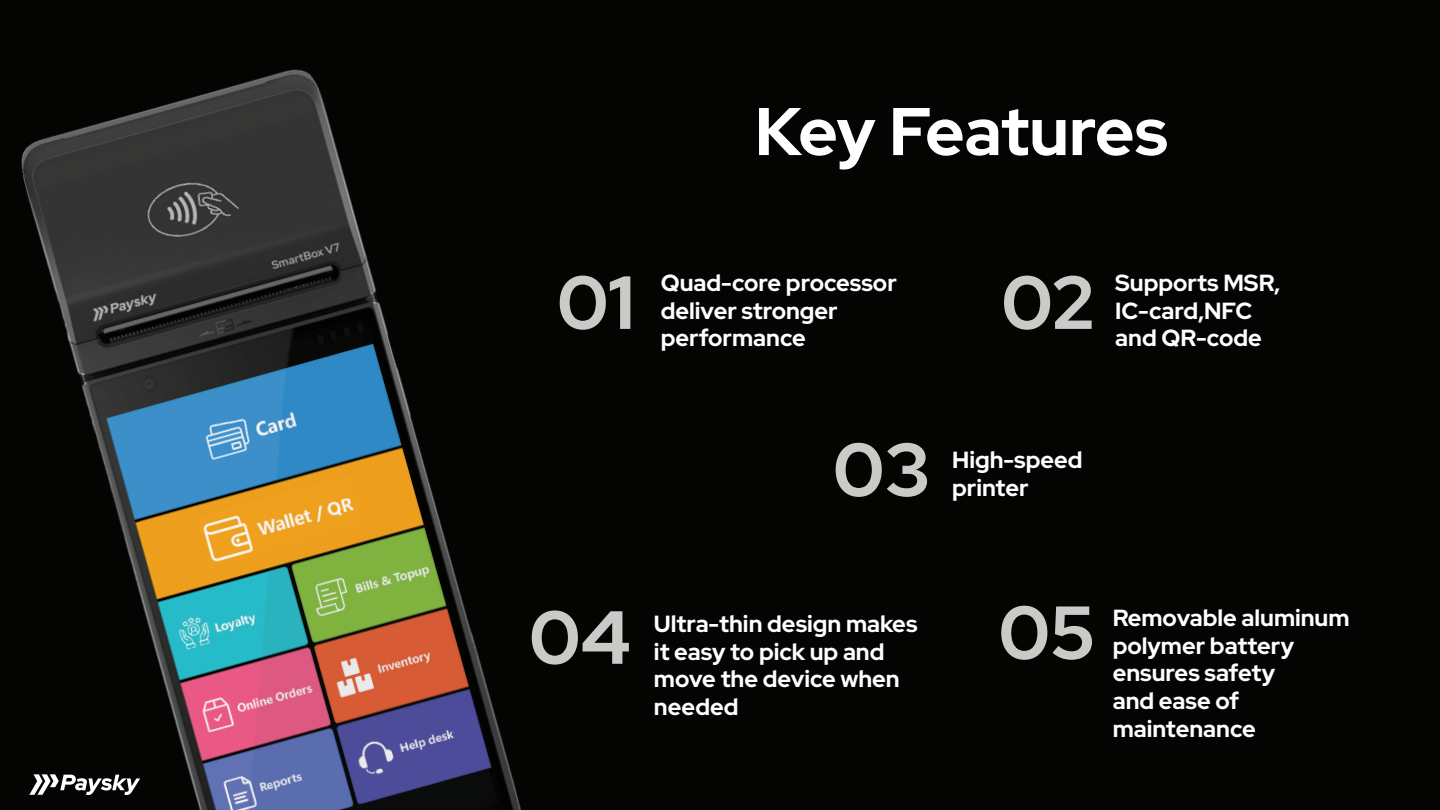
<style>
.page{position:relative;width:1440px;height:810px;background:#040503}
.page>*{position:absolute;margin:0;border:0;box-sizing:border-box;transform-origin:0 0}
.t1{font:700 75px "Red Hat Display";color:#ccc9c9}
.t2{font:800 67.2px "Red Hat Display";letter-spacing:-.015em;color:#fff}
.t3{font:700 23.33px/27.7px "Red Hat Display";color:#fff}
</style>
<div class="page">
<img style="left:21px;top:69px;width:496px;height:726px">
<svg style="left:29px;top:774px;width:111px;height:21px"></svg>
<img style="left:195px;top:795px;width:326px;height:15px">
<h2 class="t2" style="left:755px;top:88px;width:414px">Key Features</h2>
<h1 class="t1" style="left:557px;top:254px;width:79px">01</h1>
<p class="t3" style="left:661px;top:269px;width:238px">Quad-core processor deliver stronger</p>
<p class="t3" style="left:661px;top:324px;width:147px">performance</p>
<h1 class="t1" style="left:1001px;top:254px;width:94px">02</h1>
<p class="t3" style="left:1115px;top:269px;width:167px">Supports MSR,<br>IC-card,NFC and QR-code</p>
<h1 class="t1" style="left:833px;top:421px;width:99px">03</h1>
<p class="t3" style="left:952px;top:446px;width:132px">High-speed printer</p>
<h1 class="t1" style="left:529px;top:588px;width:103px">04</h1>
<h1 class="t1" style="left:999px;top:584px;width:98px">05</h1>
<p class="t3" style="left:654px;top:610px;width:265px">Ultra-thin design makes it easy to pick up and move the device when needed</p>
<p class="t3" style="left:1113px;top:604px;width:238px">Removable aluminum polymer battery ensures safety<br>and ease of maintenance</p>
</div>
